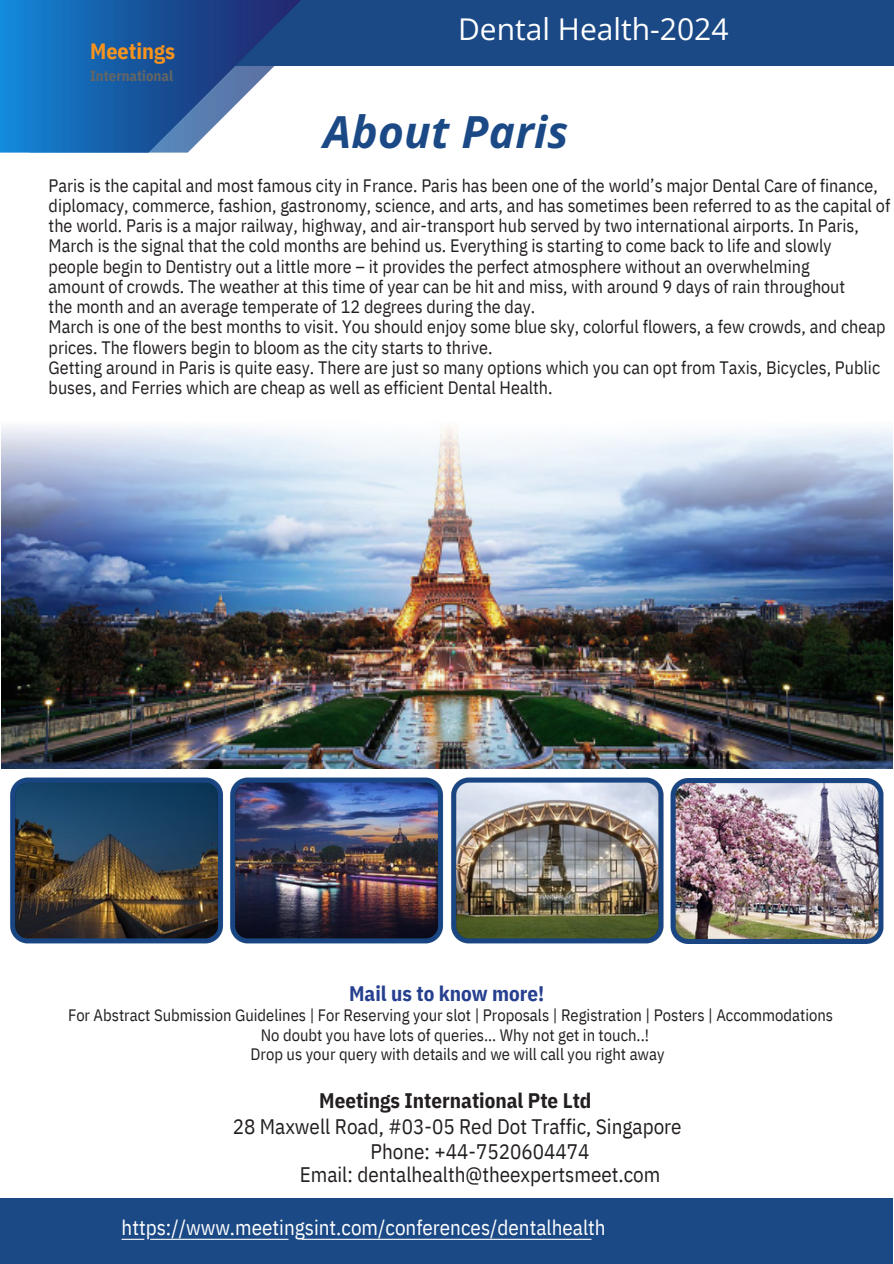
<style>
.page{position:relative;width:894px;height:1264px;background:#fff}
.page>*{position:absolute;margin:0;border:0;box-sizing:border-box;transform-origin:0 0}
.t1{font:italic 700 44.25px "Open Sans";letter-spacing:.005em;color:#1a4986}
.t2{font:30px "Open Sans";color:#fff}
.t3{font:700 22.05px "IBM Plex Sans Cond";color:#f8941d}
.t4{font:21px/25.8px "IBM Plex Sans Cond";color:#231f20;text-align:center}
.t5{font:21px "IBM Plex Sans Cond";color:#fff}
.t6{font:700 21px "IBM Plex Sans Cond";color:#26408f}
.t7{font:18px/20.2px "IBM Plex Sans Cond";color:#231f20}
.t8{font:16.5px/19.2px "IBM Plex Sans Cond";color:#231f20;text-align:center}
.t9{font:700 14.7px "IBM Plex Sans Cond";color:#656663}
.s1{font-weight:700}
</style>
<div class="page">
<div style="left:0;top:0;width:893px;height:66px;background:#1a4986"></div>
<img style="left:0;top:0;width:301px;height:153px">
<img style="left:1px;top:426px;width:890px;height:342px">
<img style="left:10px;top:777px;width:213px;height:167px">
<img style="left:223px;top:777px;width:220px;height:167px">
<img style="left:443px;top:777px;width:441px;height:167px">
<div style="left:0;top:1197px;width:892px;height:66px;background:#1a4986"></div>
<svg style="left:121px;top:1238px;width:470px;height:1px"></svg>
<img style="left:670px;top:778px;width:213px;height:165px">
<p class="t3" style="left:90px;top:36px;width:86px">Meetings</p>
<p class="t9" style="left:90px;top:66px;width:84px">International</p>
<p class="t2" style="left:458px;top:8px;width:272px">Dental Health-2024</p>
<p class="t1" style="left:323px;top:101px;width:246px">About Paris</p>
<h5 class="t7" style="left:49px;top:175px;width:842px">Paris is the capital and most famous city in France. Paris has been one of the world’s major Dental Care of finance, diplomacy, commerce, fashion, gastronomy, science, and arts, and has sometimes been referred to as the capital of the world. Paris is a major railway, highway, and air-transport hub served by two international airports. In Paris, March is the signal that the cold months are behind us. Everything is starting to come back to life and slowly<br>people begin to Dentistry out a little more – it provides the perfect atmosphere without an overwhelming<br>amount of crowds. The weather at this time of year can be hit and miss, with around 9 days of rain throughout<br>the month and an average temperate of 12 degrees during the day.<br>March is one of the best months to visit. You should enjoy some blue sky, colorful flowers, a few crowds, and cheap prices. The flowers begin to bloom as the city starts to thrive.<br>Getting around in Paris is quite easy. There are just so many options which you can opt from Taxis, Bicycles, Public buses, and Ferries which are cheap as well as efficient Dental Health.</h5>
<p class="t6" style="left:349px;top:979px;width:197px">Mail us to know more!</p>
<p class="t8" style="left:68px;top:1004px;width:766px">For Abstract Submission Guidelines | For Reserving your slot | Proposals | Registration | Posters | Accommodations</p>
<h3 class="t8" style="left:250px;top:1024px;width:415px">No doubt you have lots of queries... Why not get in touch..!<br>Drop us your query with details and we will call you right away</h3>
<p class="t4" style="left:233px;top:1086px;width:450px"><span class="s1">Meetings International Pte Ltd<br></span>28 Maxwell Road, #03-05 Red Dot Traffic, Singapore</p>
<p class="t4" style="left:300px;top:1138px;width:362px;line-height:23.7px">Phone: +44-7520604474<br>Email: dentalhealth@theexpertsmeet.com</p>
<p class="t5" style="left:121px;top:1213px;width:485px">https://www.meetingsint.com/conferences/dentalhealth</p>
</div>
